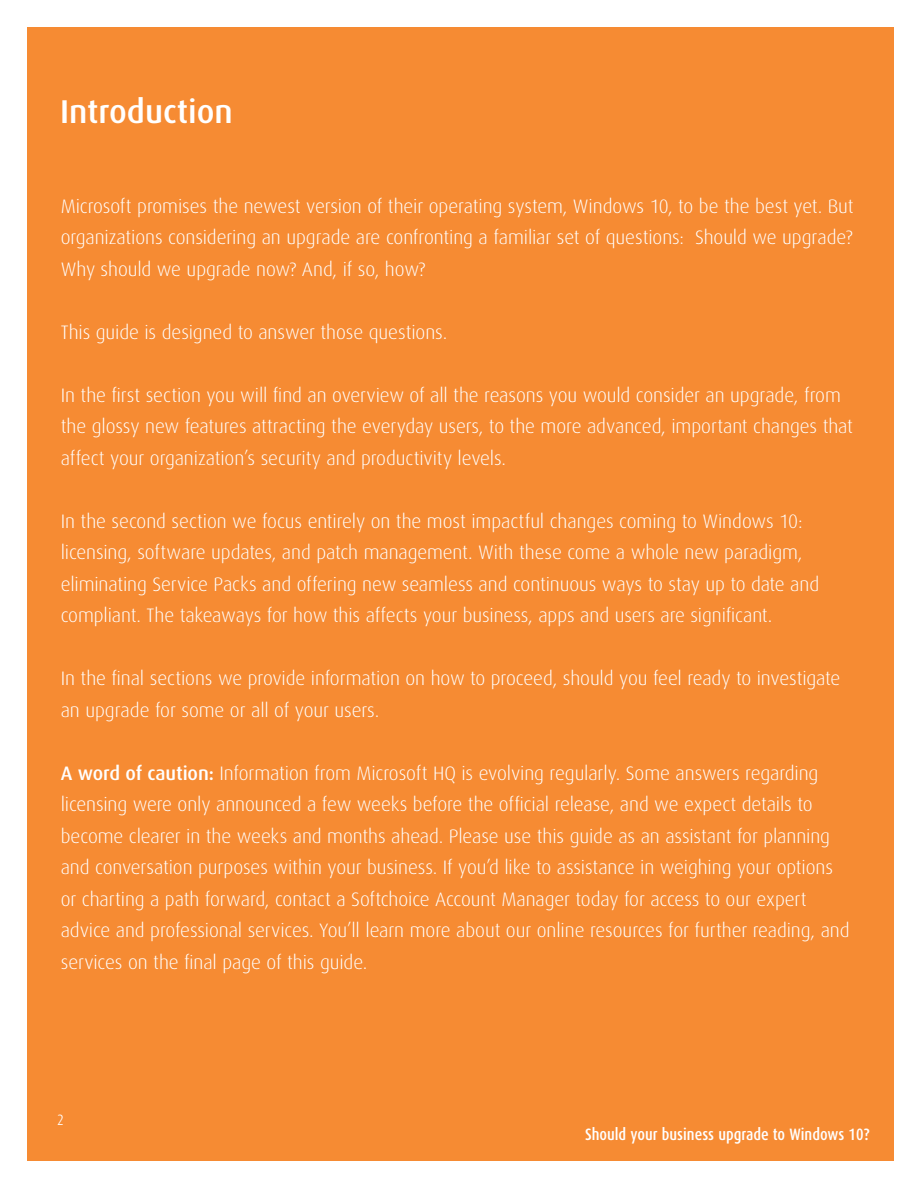
<style>
.page{position:relative;width:918px;height:1188px;background:#fff}
.page>*{position:absolute;margin:0;border:0;box-sizing:border-box;transform-origin:0 0}
.t1{font:500 33px "Dax";color:#fff}
.t2{font:300 19.5px/31.5px "Dax";letter-spacing:-.005em;color:#fff}
.t3{font:500 16.5px "Dax Condensed";color:#fff}
.t4{font:300 15px "Dax Condensed";color:#fff}
.s1{font-weight:500}
</style>
<div class="page">
<div style="left:27px;top:27px;width:867px;height:1134px;background:#f68b33"></div>
<h1 class="t1" style="left:60px;top:93px;width:174px">Introduction</h1>
<p class="t2" style="left:61px;top:191px;width:794px;text-align:justify">Microsoft promises the newest version of their operating system, Windows 10, to be the best yet. But organizations considering an upgrade are confronting a familiar set of questions: Should we upgrade?<br>Why should we upgrade now? And, if so, how?</p>
<p class="t2" style="left:61px;top:317px;width:388px">This guide is designed to answer those questions.</p>
<p class="t2" style="left:61px;top:380px;width:794px">In the first section you will find an overview of all the reasons you would consider an upgrade, from the glossy new features attracting the everyday users, to the more advanced, important changes that affect your organization’s security and productivity levels.</p>
<p class="t2" style="left:61px;top:506px;width:760px">In the second section we focus entirely on the most impactful changes coming to Windows 10: licensing, software updates, and patch management. With these come a whole new paradigm, eliminating Service Packs and offering new seamless and continuous ways to stay up to date and compliant. The takeaways for how this affects your business, apps and users are significant.</p>
<p class="t2" style="left:61px;top:663px;width:781px">In the final sections we provide information on how to proceed, should you feel ready to investigate an upgrade for some or all of your users.</p>
<p class="t2" style="left:61px;top:758px;width:790px"><span class="s1">A word of caution:</span> Information from Microsoft HQ is evolving regularly. Some answers regarding licensing were only announced a few weeks before the official release, and we expect details to become clearer in the weeks and months ahead. Please use this guide as an assistant for planning and conversation purposes within your business. If you’d like to assistance in weighing your options or charting a path forward, contact a Softchoice Account Manager today for access to our expert advice and professional services. You’ll learn more about our online resources for further reading, and services on the final page of this guide.</p>
<p class="t4" style="left:57px;top:1112px;width:8px">2</p>
<p class="t3" style="left:585px;top:1125px;width:286px">Should your business upgrade to Windows 10?</p>
</div>
